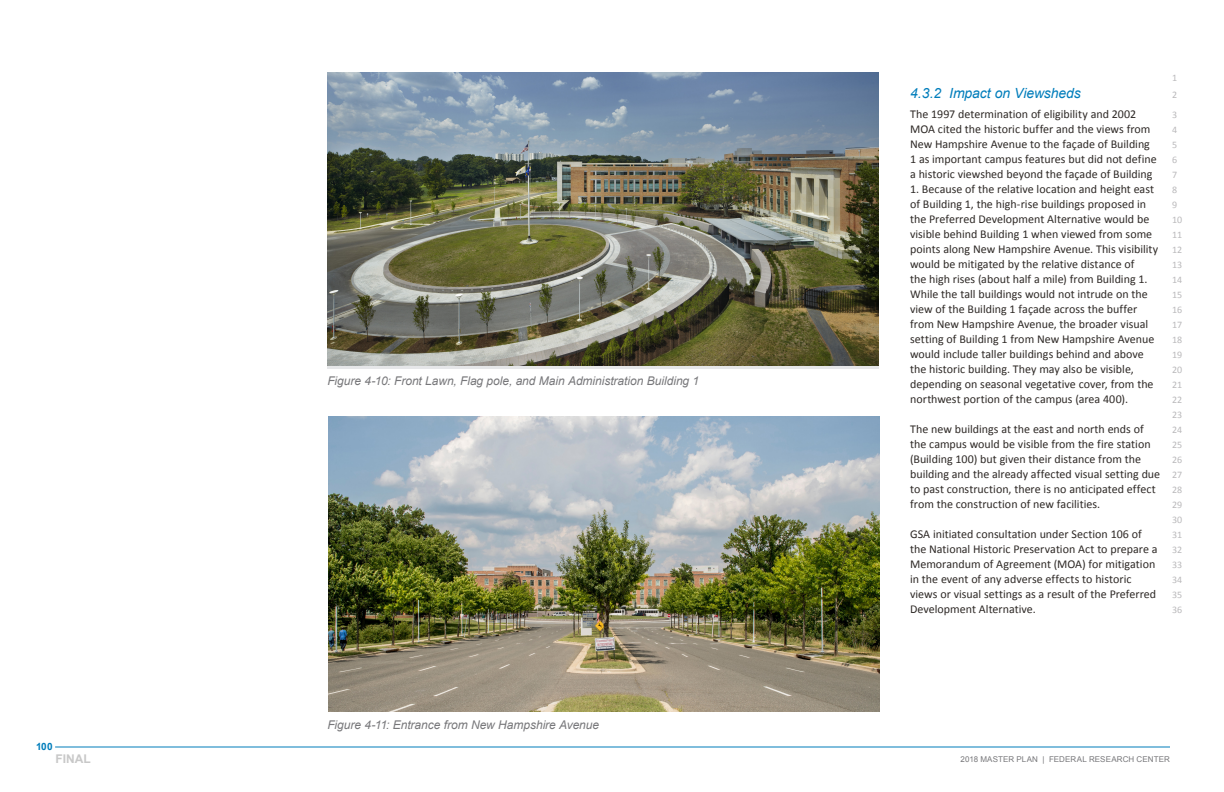
<style>
.page{position:relative;width:1224px;height:792px;background:#fff}
.page>*{position:absolute;margin:0;border:0;box-sizing:border-box;transform-origin:0 0}
.t1{font:italic 14px "Arial";letter-spacing:-.005em;color:#007dbb}
.Body_copy{font:12px/15px "Calibri";color:#2e2926}
.t2{font:italic 12px "Arial";letter-spacing:-.005em;color:#77777a}
.t3{font:700 12px "Arial";color:#c8c8c8}
.ScriptLineNumbers{font:10px "Calibri";color:#bab9bb}
.t4{font:700 10px "Arial";color:#007dbb}
.t5{font:8px "Arial";letter-spacing:.015em;color:#77777a}
</style>
<div class="page">
<hr style="left:55px;top:746px;width:1115px;height:2px;background:#007dbb">
<img style="left:328px;top:416px;width:551px;height:295px">
<img style="left:327px;top:72px;width:552px;height:294px">
<p class="t4" style="left:36px;top:740px;width:18px">100</p>
<p class="t3" style="left:56px;top:751px;width:37px">FINAL</p>
<p class="t2" style="left:327px;top:373px;width:373px">Figure 4-10: Front Lawn, Flag pole, and Main Administration Building 1</p>
<p class="t2" style="left:327px;top:717px;width:273px">Figure 4-11: Entrance from New Hampshire Avenue</p>
<p class="t1" style="left:910px;top:84px;width:172px">4.3.2 Impact on Viewsheds</p>
<p class="Body_copy" style="left:910px;top:106px;width:248px">The 1997 determination of eligibility and 2002<br>MOA cited the historic buffer and the views from New Hampshire Avenue to the façade of Building 1 as important campus features but did not define a historic viewshed beyond the façade of Building</p>
<p class="Body_copy" style="left:910px;top:181px;width:250px">1. Because of the relative location and height east of Building 1, the high-rise buildings proposed in the Preferred Development Alternative would be visible behind Building 1 when viewed from some points along New Hampshire Avenue. This visibility would be mitigated by the relative distance of<br>the high rises (about half a mile) from Building 1.<br>While the tall buildings would not intrude on the view of the Building 1 façade across the buffer from New Hampshire Avenue, the broader visual setting of Building 1 from New Hampshire Avenue would include taller buildings behind and above the historic building. They may also be visible, depending on seasonal vegetative cover, from the northwest portion of the campus (area 400).</p>
<p class="Body_copy" style="left:910px;top:421px;width:252px">The new buildings at the east and north ends of the campus would be visible from the fire station (Building 100) but given their distance from the building and the already affected visual setting due to past construction, there is no anticipated effect from the construction of new facilities.</p>
<p class="Body_copy" style="left:910px;top:526px;width:249px">GSA initiated consultation under Section 106 of the National Historic Preservation Act to prepare a Memorandum of Agreement (MOA) for mitigation in the event of any adverse effects to historic views or visual settings as a result of the Preferred Development Alternative.</p>
<p class="ScriptLineNumbers" style="left:1172px;top:72px;width:7px">1</p>
<p class="ScriptLineNumbers" style="left:1172px;top:88px;width:7px">2</p>
<p class="ScriptLineNumbers" style="left:1172px;top:108px;width:7px">3</p>
<p class="ScriptLineNumbers" style="left:1172px;top:123px;width:7px">4</p>
<p class="ScriptLineNumbers" style="left:1172px;top:138px;width:7px">5</p>
<p class="ScriptLineNumbers" style="left:1172px;top:153px;width:7px">6</p>
<p class="ScriptLineNumbers" style="left:1172px;top:168px;width:7px">7</p>
<p class="ScriptLineNumbers" style="left:1172px;top:183px;width:7px">8</p>
<p class="ScriptLineNumbers" style="left:1172px;top:198px;width:7px">9</p>
<p class="ScriptLineNumbers" style="left:1172px;top:213px;width:12px">10</p>
<p class="ScriptLineNumbers" style="left:1172px;top:228px;width:12px">11</p>
<p class="ScriptLineNumbers" style="left:1172px;top:243px;width:12px">12</p>
<p class="ScriptLineNumbers" style="left:1172px;top:258px;width:12px">13</p>
<p class="ScriptLineNumbers" style="left:1172px;top:273px;width:12px">14</p>
<p class="ScriptLineNumbers" style="left:1172px;top:288px;width:12px">15</p>
<p class="ScriptLineNumbers" style="left:1172px;top:303px;width:12px">16</p>
<p class="ScriptLineNumbers" style="left:1172px;top:318px;width:12px">17</p>
<p class="ScriptLineNumbers" style="left:1172px;top:333px;width:12px">18</p>
<p class="ScriptLineNumbers" style="left:1172px;top:348px;width:12px">19</p>
<p class="ScriptLineNumbers" style="left:1172px;top:363px;width:12px">20</p>
<p class="ScriptLineNumbers" style="left:1172px;top:378px;width:12px">21</p>
<p class="ScriptLineNumbers" style="left:1172px;top:393px;width:12px">22</p>
<p class="ScriptLineNumbers" style="left:1172px;top:408px;width:12px">23</p>
<p class="ScriptLineNumbers" style="left:1172px;top:423px;width:12px">24</p>
<p class="ScriptLineNumbers" style="left:1172px;top:438px;width:12px">25</p>
<p class="ScriptLineNumbers" style="left:1172px;top:453px;width:12px">26</p>
<p class="ScriptLineNumbers" style="left:1172px;top:468px;width:12px">27</p>
<p class="ScriptLineNumbers" style="left:1172px;top:483px;width:12px">28</p>
<p class="ScriptLineNumbers" style="left:1172px;top:498px;width:12px">29</p>
<p class="ScriptLineNumbers" style="left:1172px;top:513px;width:12px">30</p>
<p class="ScriptLineNumbers" style="left:1172px;top:528px;width:12px">31</p>
<p class="ScriptLineNumbers" style="left:1172px;top:543px;width:12px">32</p>
<p class="ScriptLineNumbers" style="left:1172px;top:558px;width:12px">33</p>
<p class="ScriptLineNumbers" style="left:1172px;top:573px;width:12px">34</p>
<p class="ScriptLineNumbers" style="left:1172px;top:588px;width:12px">35</p>
<p class="ScriptLineNumbers" style="left:1172px;top:603px;width:12px">36</p>
<p class="t5" style="left:961px;top:754px;width:211px">2018 MASTER PLAN | FEDERAL RESEARCH CENTER</p>
</div>
